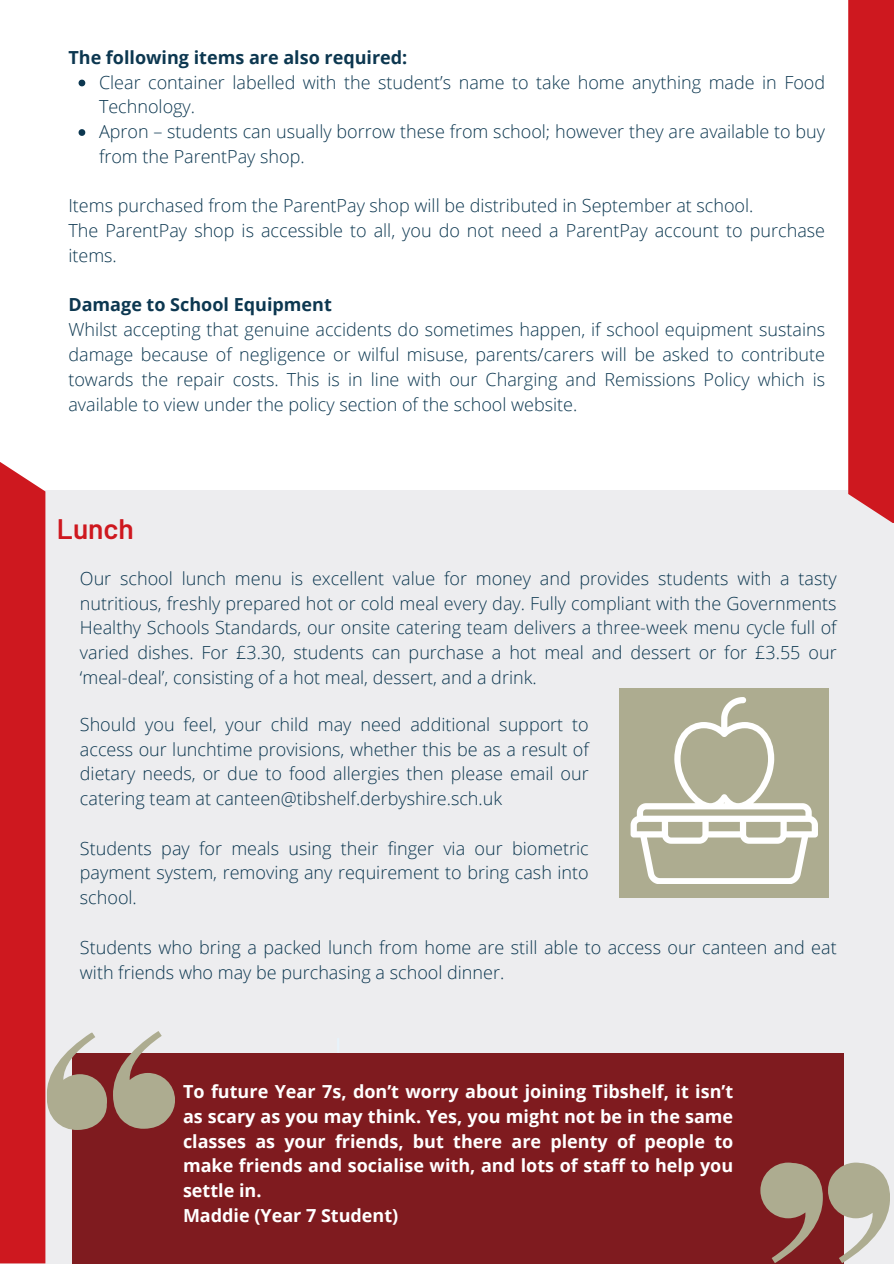
<style>
.page{position:relative;width:894px;height:1264px;background:#fff}
.page>*{position:absolute;margin:0;border:0;box-sizing:border-box;transform-origin:0 0}
.t1{font:600 28.2px "Barlow";color:#ce181f}
.t2{font:300 18px/24.8px "Open Sans";color:#0c3750;text-align:justify}
.t3{font:700 18px/24.8px "Open Sans";color:#fff}
.t4{font:700 18px "Open Sans";color:#0c3750}
</style>
<div class="page">
<div style="left:0;top:0;width:893px;height:1263px;background:#ededef"></div>
<hr style="left:337px;top:1038px;width:2px;height:154px;background:#e8f3fa">
<div style="left:0;top:0;width:893px;height:490px;background:#fff"></div>
<div style="left:848px;top:0;width:45px;height:523px;background:#ce181f"></div>
<div style="left:0;top:457px;width:45px;height:806px;background:#ce181f"></div>
<div style="left:72px;top:1052px;width:771px;height:211px;background:#7f1b1f"></div>
<svg style="left:45px;top:1030px;width:130px;height:100px"></svg>
<svg style="left:760px;top:1162px;width:129px;height:101px"></svg>
<div style="left:619px;top:688px;width:209px;height:210px;background:#adac90"></div>
<svg style="left:630px;top:697px;width:187px;height:186px"></svg>
<svg style="left:78px;top:80px;width:7px;height:6px"></svg>
<svg style="left:78px;top:129px;width:7px;height:7px"></svg>
<p class="t4" style="left:68px;top:45px;width:340px">The following items are also required:</p>
<p class="t2" style="left:99px;top:69px;width:727px">Clear container labelled with the student’s name to take home anything made in Food<br>Technology.</p>
<p class="t2" style="left:99px;top:119px;width:727px">Apron – students can usually borrow these from school; however they are available to buy from the ParentPay shop.</p>
<p class="t2" style="left:68px;top:193px;width:686px">Items purchased from the ParentPay shop will be distributed in September at school.</p>
<p class="t2" style="left:68px;top:218px;width:758px">The ParentPay shop is accessible to all, you do not need a ParentPay account to purchase items.</p>
<p class="t4" style="left:68px;top:292px;width:265px">Damage to School Equipment</p>
<h1 class="t2" style="left:68px;top:317px;width:758px">Whilst accepting that genuine accidents do sometimes happen, if school equipment sustains damage because of negligence or wilful misuse, parents/carers will be asked to contribute towards the repair costs. This is in line with our Charging and Remissions Policy which is available to view under the policy section of the school website.</h1>
<p class="t1" style="left:57px;top:510px;width:79px">Lunch</p>
<h2 class="t2" style="left:80px;top:565px;width:758px">Our school lunch menu is excellent value for money and provides students with a tasty nutritious, freshly prepared hot or cold meal every day. Fully compliant with the Governments Healthy Schools Standards, our onsite catering team delivers a three-week menu cycle full of varied dishes. For £3.30, students can purchase a hot meal and dessert or for £3.55 our ‘meal-deal’, consisting of a hot meal, dessert, and a drink.</h2>
<p class="t2" style="left:80px;top:711px;width:510px">Should you feel, your child may need additional support to access our lunchtime provisions, whether this be as a result of dietary needs, or due to food allergies then please email our catering team at canteen@tibshelf.derbyshire.sch.uk</p>
<p class="t2" style="left:80px;top:835px;width:510px">Students pay for meals using their finger via our biometric payment system, removing any requirement to bring cash into school.</p>
<p class="t2" style="left:80px;top:935px;width:758px">Students who bring a packed lunch from home are still able to access our canteen and eat with friends who may be purchasing a school dinner.</p>
<p class="t3" style="left:183px;top:1078px;width:551px">To future Year 7s, don’t worry about joining Tibshelf, it isn’t as scary as you may think. Yes, you might not be in the same classes as your friends, but there are plenty of people to make friends and socialise with, and lots of staff to help you settle in.<br>Maddie (Year 7 Student)</p>
</div>
